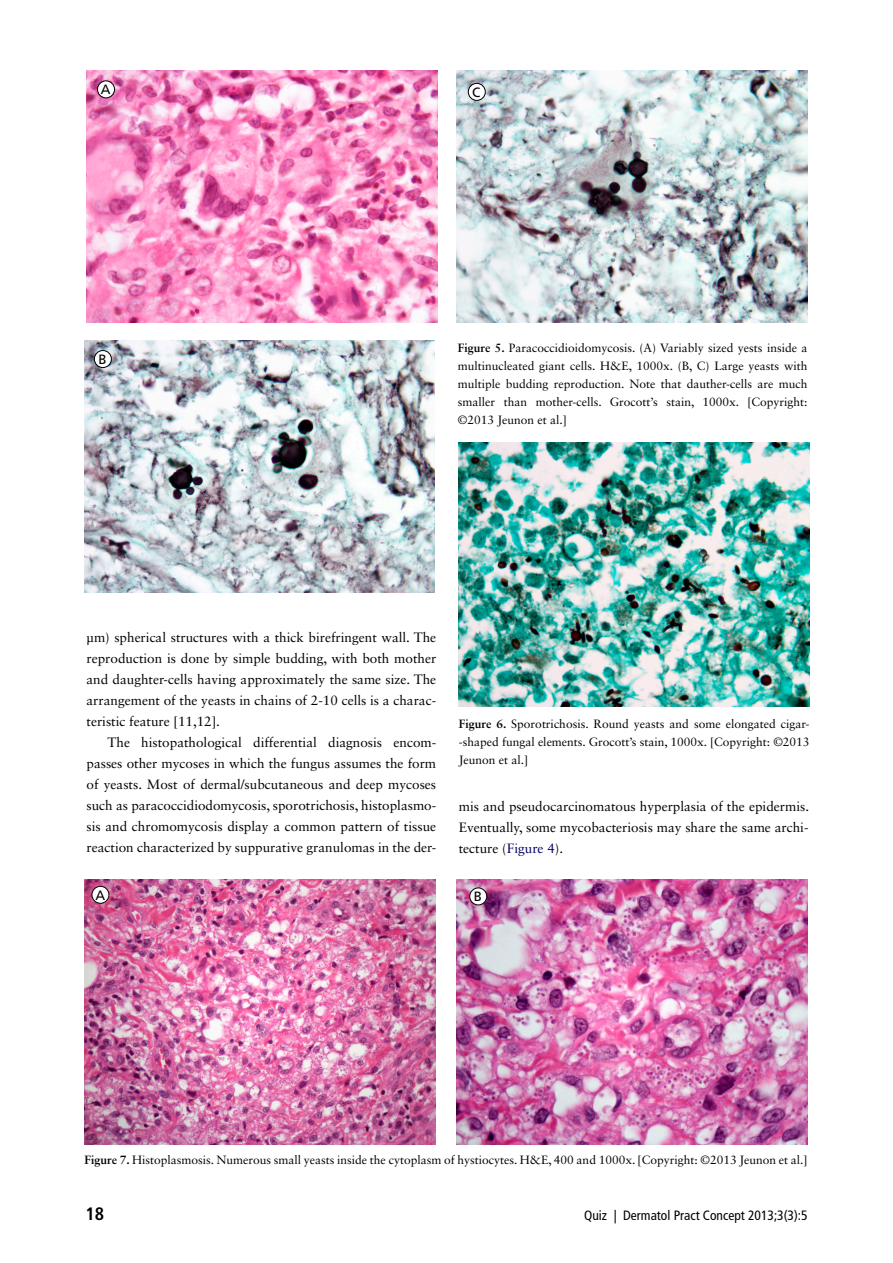
<style>
.page{position:relative;width:893px;height:1263px;background:#fff}
.page>*{position:absolute;margin:0;border:0;box-sizing:border-box;transform-origin:0 0}
.P{font:700 condensed 18px "Frutiger LT Std";color:#000}
.P-2{font:13.5px/21px "Sabon LT Std";color:#000;text-align:justify}
.P-3{font:condensed 13.5px "Frutiger LT Std";color:#000}
.KeyWords_Citation_et{font:13.5px "Frutiger LT Std";color:#000}
.Figure_legend{font:12px/18px "Sabon LT Std";color:#000;text-align:justify}
.s1{font-weight:700}
.s2{color:#000065}
</style>
<div class="page">
<img style="left:87px;top:70px;width:351px;height:252px">
<div style="left:98px;top:81px;width:17px;height:17px;background:#fff;border-radius:50%"></div>
<div style="left:97px;top:80px;width:18px;height:18px;border:1px solid #000;border-radius:50%"></div>
<img style="left:85px;top:341px;width:349px;height:251px">
<div style="left:94px;top:350px;width:17px;height:17px;background:#fff;border-radius:50%"></div>
<div style="left:94px;top:350px;width:18px;height:18px;border:1px solid #000;border-radius:50%"></div>
<img style="left:457px;top:71px;width:350px;height:252px">
<div style="left:468px;top:83px;width:17px;height:17px;background:#fff;border-radius:50%"></div>
<div style="left:468px;top:83px;width:18px;height:18px;border:1px solid #000;border-radius:50%"></div>
<img style="left:459px;top:442px;width:351px;height:265px">
<img style="left:85px;top:879px;width:350px;height:265px">
<img style="left:457px;top:879px;width:350px;height:265px">
<div style="left:92px;top:886px;width:17px;height:17px;background:#fff;border-radius:50%"></div>
<div style="left:92px;top:886px;width:17px;height:18px;border:1px solid #000;border-radius:50%"></div>
<div style="left:470px;top:888px;width:17px;height:17px;background:#fff;border-radius:50%"></div>
<div style="left:469px;top:887px;width:18px;height:18px;border:1px solid #000;border-radius:50%"></div>
<p class="KeyWords_Citation_et" style="left:101px;top:82px;width:11px">A</p>
<p class="KeyWords_Citation_et" style="left:472px;top:84px;width:10px">C</p>
<p class="KeyWords_Citation_et" style="left:98px;top:351px;width:10px">B</p>
<p class="Figure_legend" style="left:458px;top:338px;width:351px"><span class="s1">Figure 5.</span> Paracoccidioidomycosis. (A) Variably sized yests inside a multinucleated giant cells. H&amp;E, 1000x. (B, C) Large yeasts with multiple budding reproduction. Note that dauther-cells are much smaller than mother-cells. Grocott’s stain, 1000x. [Copyright: ©2013 Jeunon et al.]</p>
<p class="P-2" style="left:87px;top:627px;width:351px">μm) spherical structures with a thick birefringent wall. The reproduction is done by simple budding, with both mother and daughter-cells having approximately the same size. The arrangement of the yeasts in chains of 2-10 cells is a charac&shy;teristic feature [11,12].</p>
<p class="P-2" style="left:87px;top:732px;width:351px;text-indent:21px">The histopathological differential diagnosis encom&shy;passes other mycoses in which the fungus assumes the form of yeasts. Most of dermal/subcutaneous and deep mycoses such as paracoccidiodomycosis, sporotrichosis, histoplasmo&shy;sis and chromomycosis display a common pattern of tissue reaction characterized by suppurative granulomas in the der-</p>
<p class="Figure_legend" style="left:459px;top:714px;width:352px"><span class="s1">Figure 6.</span> Sporotrichosis. Round yeasts and some elongated cigar--shaped fungal elements. Grocott’s stain, 1000x. [Copyright: ©2013<br>Jeunon et al.]</p>
<p class="P-2" style="left:459px;top:795px;width:352px">mis and pseudocarcinomatous hyperplasia of the epidermis.<br>Eventually, some mycobacteriosis may share the same archi&shy;tecture (<span class="s2">Figure 4</span>).</p>
<p class="KeyWords_Citation_et" style="left:95px;top:887px;width:11px">A</p>
<p class="KeyWords_Citation_et" style="left:474px;top:889px;width:10px">B</p>
<p class="Figure_legend" style="left:85px;top:1150px;width:724px"><span class="s1">Figure 7.</span> Histoplasmosis. Numerous small yeasts inside the cytoplasm of hystiocytes. H&amp;E, 400 and 1000x. [Copyright: ©2013 Jeunon et al.]</p>
<p class="P" style="left:86px;top:1203px;width:20px">18</p>
<p class="P-3" style="left:584px;top:1208px;width:225px">Quiz | Dermatol Pract Concept 2013;3(3):5</p>
</div>
